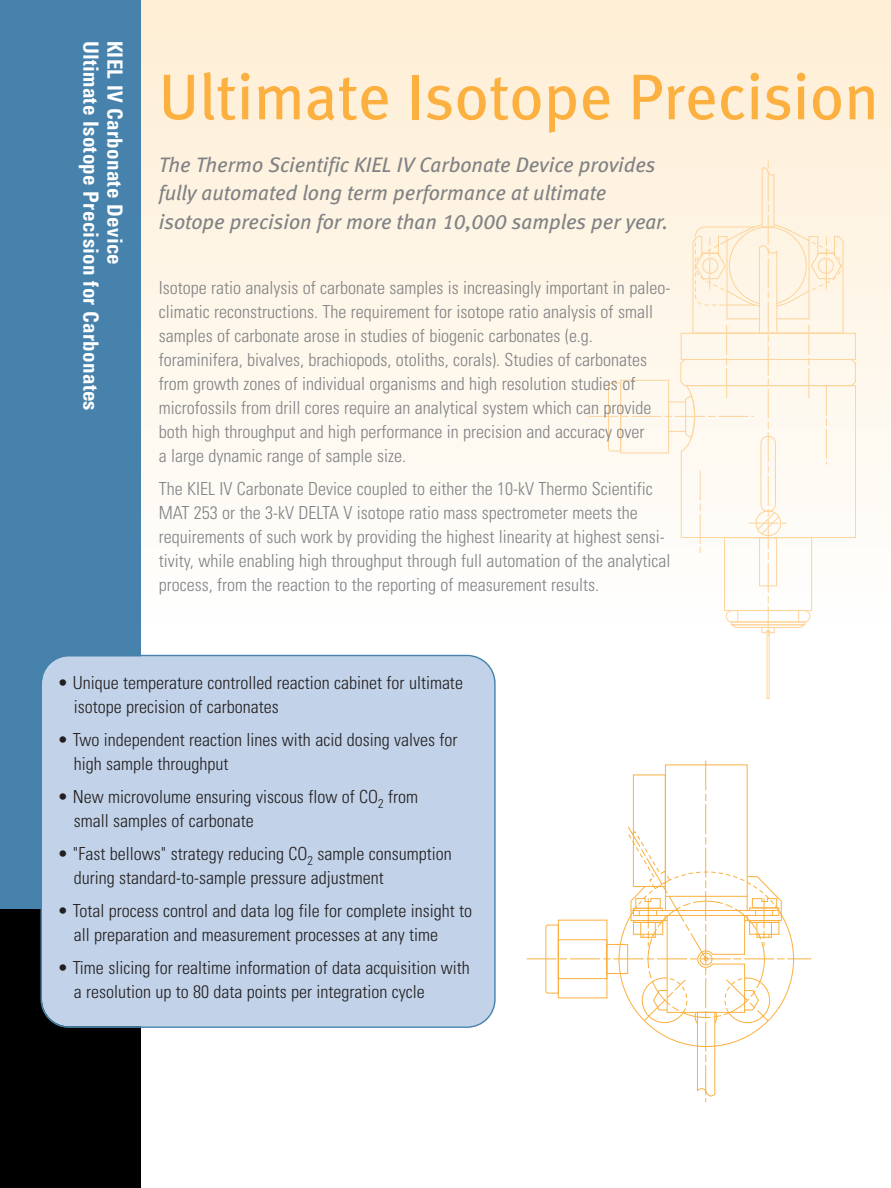
<style>
.page{position:relative;width:891px;height:1188px;background:#fff}
.page>*{position:absolute;margin:0;border:0;box-sizing:border-box;transform-origin:0 0}
.t1{font:64.5px "Meta Book LF";color:#fbb03f}
.t2{font:italic 21px/28.5px "Meta Book LF";color:#808285}
.t3{font:700 condensed 21px "Univers";letter-spacing:.015em;color:#fff}
.t4{font:300 condensed 18px/24px "Univers";color:#808285}
.t5{font:300 condensed 18px/24px "Univers";color:#231f20}
</style>
<div class="page">
<div style="left:102px;top:0;width:789px;height:630px;background:linear-gradient(to bottom,#feeed4,#fefffe)"></div>
<div style="left:0;top:909px;width:141px;height:279px;background:#000001"></div>
<div style="left:0;top:0;width:141px;height:909px;background:#4782ac"></div>
<div style="left:40px;top:655px;width:456px;height:373px;background:#c2d3e9"></div>
<div style="left:767px;top:631px;width:3px;height:68px;border:1px solid #fdd49b"></div>
<svg style="left:588px;top:158px;width:268px;height:478px"></svg>
<svg style="left:527px;top:761px;width:284px;height:341px"></svg>
<p class="t3" style="left:99px;top:41px;width:372px;rotate:90deg">Ultimate Isotope Precision for Carbonates</p>
<p class="t3" style="left:123px;top:40px;width:226px;rotate:90deg">KIEL IV Carbonate Device</p>
<h1 class="t1" style="left:159px;top:59px;width:722px">Ultimate Isotope Precision</h1>
<p class="t2" style="left:159px;top:150px;width:511px">The Thermo Scientific KIEL IV Carbonate Device provides fully automated long term performance at ultimate isotope precision for more than 10,000 samples per year.</p>
<p class="t4" style="left:159px;top:277px;width:513px">Isotope ratio analysis of carbonate samples is increasingly important in paleo&shy;climatic reconstructions. The requirement for isotope ratio analysis of small samples of carbonate arose in studies of biogenic carbonates (e.g. foraminifera, bivalves, brachiopods, otoliths, corals). Studies of carbonates from growth zones of individual organisms and high resolution studies of microfossils from drill cores require an analytical system which can provide both high throughput and high performance in precision and accuracy over<br>a large dynamic range of sample size.</p>
<p class="t4" style="left:159px;top:478px;width:513px">The KIEL IV Carbonate Device coupled to either the 10-kV Thermo Scientific MAT 253 or the 3-kV DELTA V isotope ratio mass spectrometer meets the requirements of such work by providing the highest linearity at highest sensi&shy;tivity, while enabling high throughput through full automation of the analytical process, from the reaction to the reporting of measurement results.</p>
<p class="t5" style="left:74px;top:672px;width:391px;text-indent:-16px">• Unique temperature controlled reaction cabinet for ultimate isotope precision of carbonates</p>
<p class="t5" style="left:74px;top:729px;width:385px;text-indent:-16px">• Two independent reaction lines with acid dosing valves for high sample throughput</p>
<p class="t5" style="left:74px;top:786px;width:346px;text-indent:-16px">• New microvolume ensuring viscous flow of CO<sub>2</sub> from small samples of carbonate</p>
<p class="t5" style="left:74px;top:843px;width:380px;text-indent:-16px">• "Fast bellows" strategy reducing CO<sub>2</sub> sample consumption during standard-to-sample pressure adjustment</p>
<p class="t5" style="left:74px;top:900px;width:400px;text-indent:-16px">• Total process control and data log file for complete insight to all preparation and measurement processes at any time</p>
<p class="t5" style="left:74px;top:957px;width:398px;text-indent:-16px">• Time slicing for realtime information of data acquisition with a resolution up to 80 data points per integration cycle</p>
</div>
